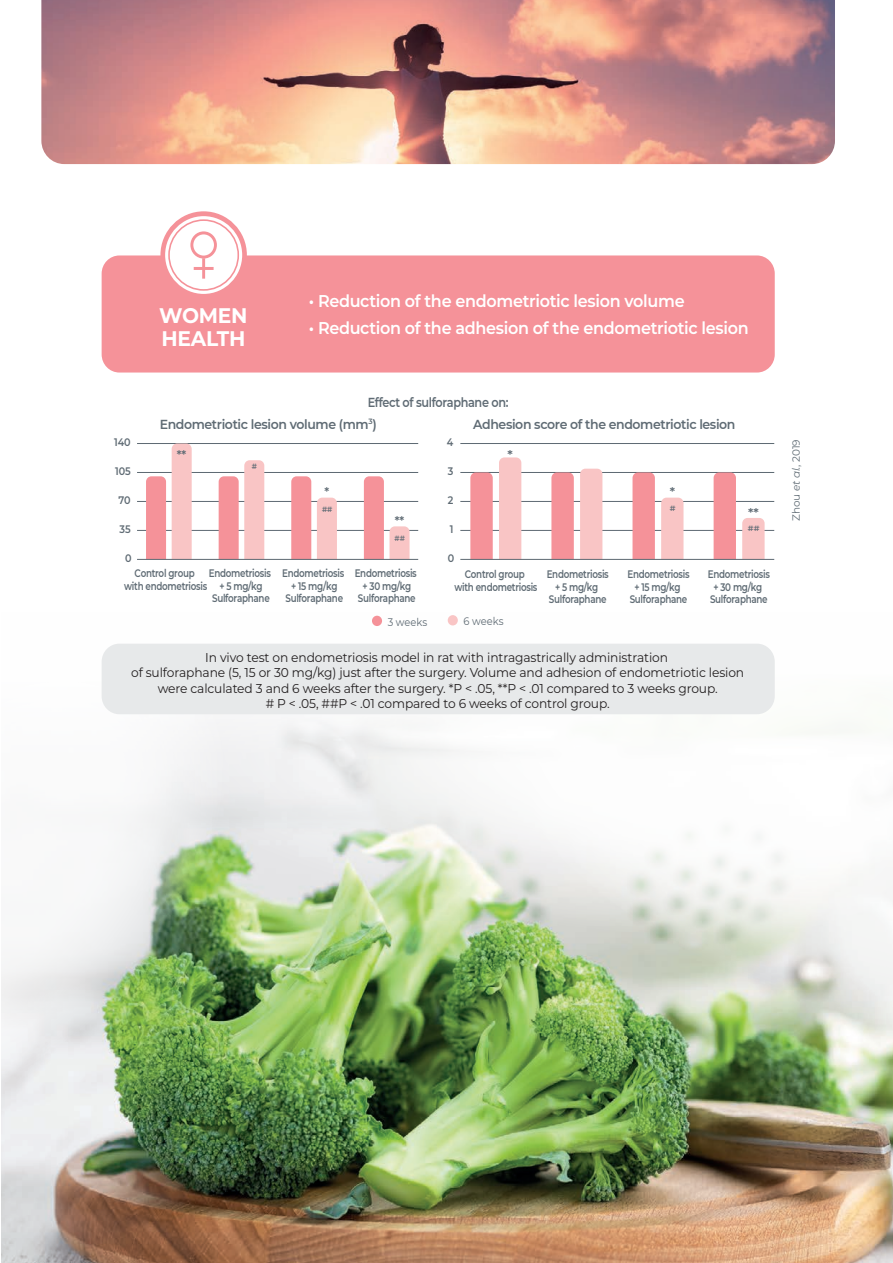
<style>
.page{position:relative;width:893px;height:1263px;background:#fff}
.page>*{position:absolute;margin:0;border:0;box-sizing:border-box;transform-origin:0 0}
.t1{font:700 21.15px/23.1px "Montserrat";letter-spacing:-.01em;color:#fff;scale:.96 1}
.t2{font:600 17.1px "Montserrat";letter-spacing:-.02em;color:#fff;scale:.94 1}
.t3{font:600 13.05px "Montserrat";letter-spacing:-.03em;color:#5f6b74;scale:.96 1}
.t4{font:600 13.05px "Montserrat";letter-spacing:-.03em;color:#5f6b74;scale:.86 1}
.t5{font:12.75px/15.3px "Montserrat";letter-spacing:-.01em;color:#231f20;text-align:center;scale:.96 1}
.t6{font:600 12px "Montserrat";color:#5f6b74;scale:.96 1}
.t7{font:600 12px "Montserrat";color:#5f6b74;scale:1.07 1}
.t8{font:600 10.95px/12.8px "Montserrat";letter-spacing:-.03em;color:#5f6b74;text-align:center;scale:.8 1}
.t9{font:600 10.95px "Montserrat";letter-spacing:-.03em;color:#5f6b74;scale:.88 1}
.t10{font:10.95px "Montserrat";color:#5f6b74;scale:.91 1}
.t11{font:10.35px "Montserrat";letter-spacing:-.01em;color:#5f6b74}
.t12{font:600 7.65px "Montserrat";color:#5f6b74;scale:.96 1}
.t13{font:600 7.65px "Montserrat";color:#5f6b74;scale:1.07 1}
.s1{font-style:italic}
</style>
<div class="page">
<img style="left:2px;top:615px;width:891px;height:648px">
<svg style="left:263px;top:629px;width:170px;height:330px"></svg>
<svg style="left:433px;top:615px;width:460px;height:455px"></svg>
<svg style="left:1px;top:615px;width:262px;height:531px"></svg>
<div style="left:102px;top:255px;width:673px;height:117px;background:#f59299;border-radius:18px"></div>
<div style="left:102px;top:644px;width:673px;height:70px;background:#e7e9ea;border-radius:18px"></div>
<img style="left:41px;top:0;width:794px;height:164px">
<svg style="left:163px;top:214px;width:82px;height:82px"></svg>
<div style="left:190px;top:231px;width:27px;height:28px;border:3px solid #f59299;border-radius:50%"></div>
<hr style="left:202px;top:258px;width:3px;height:21px;background:#f59299">
<hr style="left:194px;top:267px;width:20px;height:3px;background:#f59299">
<div style="left:160px;top:211px;width:87px;height:88px;border:5px solid #f59299;border-radius:50%"></div>
<div style="left:168px;top:219px;width:71px;height:72px;border:2px solid #f59299;border-radius:50%"></div>
<hr style="left:137px;top:530px;width:281px;height:1px;background:#5f6b74">
<hr style="left:137px;top:501px;width:281px;height:1px;background:#5f6b74">
<hr style="left:137px;top:472px;width:281px;height:1px;background:#5f6b74">
<hr style="left:137px;top:443px;width:281px;height:1px;background:#5f6b74">
<div style="left:372px;top:616px;width:10px;height:10px;background:#f59299;border-radius:50%"></div>
<div style="left:448px;top:615px;width:10px;height:10px;background:#f9c5c5;border-radius:50%"></div>
<div style="left:146px;top:476px;width:20px;height:83px;background:#f59299"></div>
<div style="left:172px;top:443px;width:20px;height:116px;background:#f9c5c5"></div>
<svg style="left:219px;top:460px;width:45px;height:99px"></svg>
<svg style="left:291px;top:476px;width:20px;height:83px;background:#f4949b"></svg>
<svg style="left:317px;top:498px;width:20px;height:61px"></svg>
<svg style="left:364px;top:476px;width:46px;height:83px"></svg>
<hr style="left:137px;top:559px;width:281px;height:1px;background:#5f6b74">
<hr style="left:460px;top:530px;width:314px;height:1px;background:#5f6b74">
<hr style="left:460px;top:501px;width:314px;height:1px;background:#5f6b74">
<hr style="left:460px;top:472px;width:314px;height:1px;background:#5f6b74">
<hr style="left:460px;top:443px;width:314px;height:1px;background:#5f6b74">
<svg style="left:470px;top:472px;width:23px;height:87px;background:#f3949b"></svg>
<div style="left:499px;top:457px;width:22px;height:102px;background:#f9c5c5"></div>
<svg style="left:551px;top:472px;width:23px;height:87px;background:#f3949b"></svg>
<div style="left:580px;top:469px;width:22px;height:90px;background:#f9c5c5"></div>
<svg style="left:632px;top:472px;width:23px;height:87px;background:#f3949b"></svg>
<svg style="left:661px;top:498px;width:22px;height:61px"></svg>
<div style="left:714px;top:472px;width:22px;height:87px;background:#f59299"></div>
<svg style="left:742px;top:518px;width:23px;height:41px"></svg>
<hr style="left:460px;top:559px;width:314px;height:1px;background:#5f6b74">
<svg style="left:876px;top:1262px;width:17px;height:1px"></svg>
<p class="t1" style="left:159px;top:303px;width:94px">WOMEN<br>HEALTH</p>
<p class="t2" style="left:309px;top:289px;width:401px">• Reduction of the endometriotic lesion volume</p>
<p class="t2" style="left:309px;top:315px;width:469px">• Reduction of the adhesion of the endometriotic lesion</p>
<p class="t4" style="left:368px;top:393px;width:165px">Effect of sulforaphane on:</p>
<p class="t3" style="left:160px;top:415px;width:228px">Endometriotic lesion volume (mm<sup>3</sup>)</p>
<p class="t3" style="left:473px;top:415px;width:275px">Adhesion score of the endometriotic lesion</p>
<p class="t9" style="left:114px;top:434px;width:20px">140</p>
<p class="t9" style="left:447px;top:434px;width:9px">4</p>
<p class="t6" style="left:177px;top:446px;width:11px">**</p>
<p class="t7" style="left:507px;top:446px;width:6px">*</p>
<p class="t9" style="left:115px;top:464px;width:19px">105</p>
<p class="t12" style="left:252px;top:460px;width:7px">#</p>
<p class="t9" style="left:448px;top:464px;width:8px">3</p>
<p class="t9" style="left:119px;top:492px;width:15px">70</p>
<p class="t9" style="left:120px;top:521px;width:14px">35</p>
<p class="t6" style="left:325px;top:483px;width:6px">*</p>
<p class="t12" style="left:322px;top:504px;width:12px">##</p>
<p class="t6" style="left:395px;top:513px;width:11px">**</p>
<p class="t12" style="left:395px;top:533px;width:12px">##</p>
<p class="t9" style="left:448px;top:492px;width:8px">2</p>
<p class="t9" style="left:450px;top:521px;width:6px">1</p>
<p class="t7" style="left:670px;top:483px;width:6px">*</p>
<p class="t13" style="left:670px;top:503px;width:7px">#</p>
<p class="t7" style="left:748px;top:504px;width:11px">**</p>
<p class="t13" style="left:748px;top:523px;width:12px">##</p>
<p class="t9" style="left:125px;top:550px;width:9px">0</p>
<p class="t9" style="left:448px;top:550px;width:9px">0</p>
<p class="t8" style="left:124px;top:566px;width:105px">Control group<br>with endometriosis</p>
<p class="t8" style="left:282px;top:566px;width:79px">Endometriosis + 15 mg/kg<br>Sulforaphane</p>
<p class="t8" style="left:355px;top:566px;width:79px">Endometriosis + 30 mg/kg<br>Sulforaphane</p>
<p class="t8" style="left:209px;top:566px;width:79px">Endometriosis + 5 mg/kg<br>Sulforaphane</p>
<p class="t8" style="left:454px;top:567px;width:105px">Control group<br>with endometriosis</p>
<p class="t8" style="left:547px;top:567px;width:79px">Endometriosis + 5 mg/kg<br>Sulforaphane</p>
<p class="t8" style="left:627px;top:567px;width:79px">Endometriosis + 15 mg/kg<br>Sulforaphane</p>
<p class="t8" style="left:708px;top:567px;width:79px">Endometriosis + 30 mg/kg<br>Sulforaphane</p>
<p class="t10" style="left:388px;top:614px;width:45px">3 weeks</p>
<p class="t10" style="left:463px;top:613px;width:46px">6 weeks</p>
<p class="t5" style="left:131px;top:649px;width:640px">In vivo test on endometriosis model in rat with intragastrically administration<br>of sulforaphane (5, 15 or 30 mg/kg) just after the surgery. Volume and adhesion of endometriotic lesion were calculated 3 and 6 weeks after the surgery. *P &lt; .05, **P &lt; .01 compared to 3 weeks group.<br># P &lt; .05, ##P &lt; .01 compared to 6 weeks of control group.</p>
<p class="t11" style="left:789px;top:521px;width:83px;rotate:-90deg">Zhou <span class="s1">et al.</span>, 2019</p>
</div>
